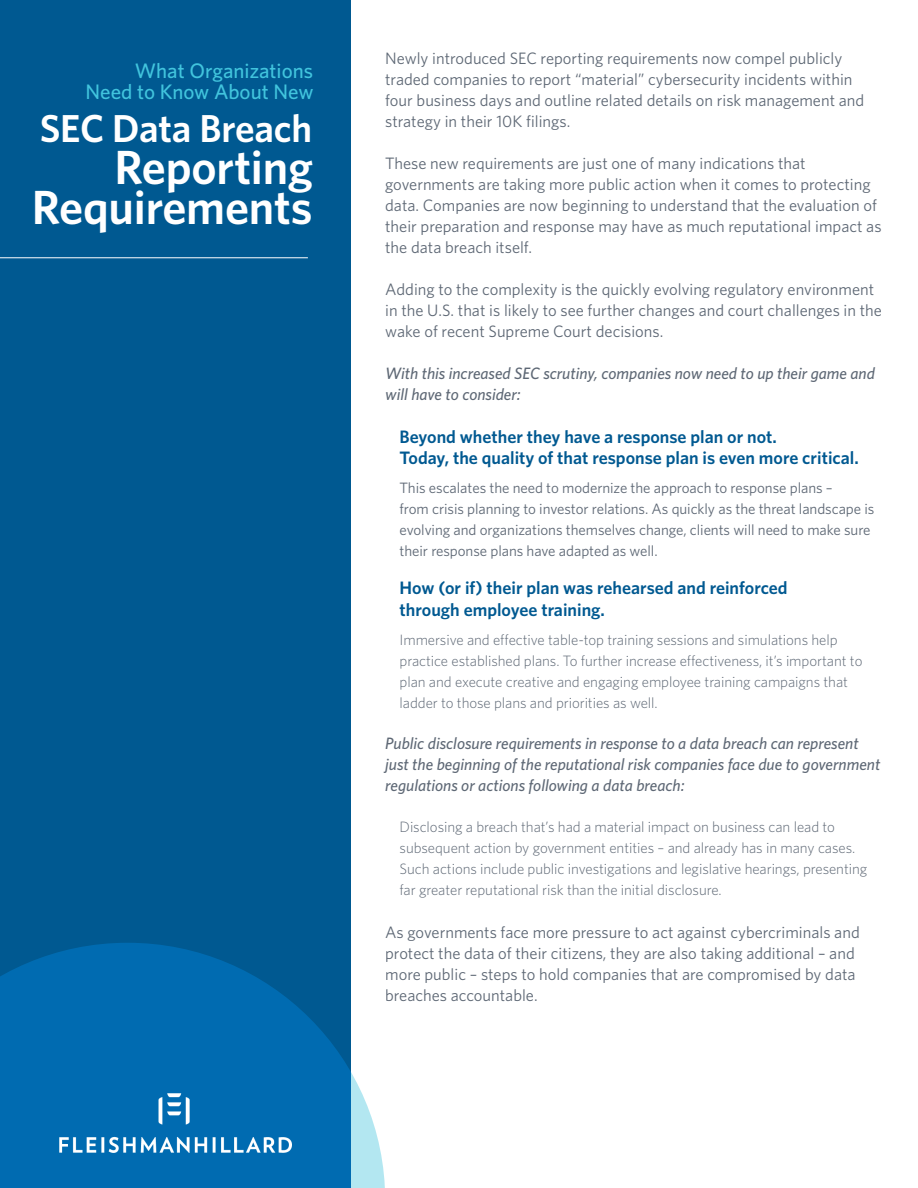
<style>
.page{position:relative;width:918px;height:1188px;background:#fff}
.page>*{position:absolute;margin:0;border:0;box-sizing:border-box;transform-origin:0 0}
.t1{font:600 48px/40.5px "Whitney";letter-spacing:-.005em;color:#fff;text-align:right}
.t2{font:600 39px "Whitney";letter-spacing:-.005em;color:#fff}
.t3{font:500 21px/21px "Whitney";color:#41c4dd;text-align:right}
.t4{font:600 18px/21.6px "Whitney";color:#005991}
.t5{font:16.5px/21px "Whitney";color:#5e6875}
.t6{font:italic 500 16.5px/21px "Whitney";color:#5e6875}
.t7{font:300 15px/21px "Whitney";letter-spacing:-.005em;color:#5e6875}
.t8{font:15px/21px "Whitney";letter-spacing:-.005em;color:#5e6875}
</style>
<div class="page">
<div style="left:0;top:0;width:351px;height:1188px;background:#005991"></div>
<svg style="left:0;top:943px;width:385px;height:245px;fill:#006bb1"></svg>
<img style="left:59px;top:1093px;width:233px;height:60px">
<hr style="left:0;top:257px;width:308px;height:1px;background:#fff">
<p class="t3" style="left:85px;top:60px;width:230px">What Organizations<br>Need to Know About New</p>
<p class="t2" style="left:40px;top:102px;width:274px">SEC Data Breach</p>
<p class="t1" style="left:32px;top:146px;width:283px">Reporting<br>Requirements</p>
<p class="t5" style="left:385px;top:47px;width:481px">Newly introduced SEC reporting requirements now compel publicly traded companies to report “material” cybersecurity incidents within four business days and outline related details on risk management and strategy in their 10K filings.</p>
<p class="t5" style="left:385px;top:152px;width:498px">These new requirements are just one of many indications that governments are taking more public action when it comes to protecting data. Companies are now beginning to understand that the evaluation of their preparation and response may have as much reputational impact as the data breach itself.</p>
<p class="t5" style="left:385px;top:278px;width:498px">Adding to the complexity is the quickly evolving regulatory environment in the U.S. that is likely to see further changes and court challenges in the wake of recent Supreme Court decisions.</p>
<p class="t6" style="left:385px;top:362px;width:491px">With this increased SEC scrutiny, companies now need to up their game and will have to consider:</p>
<p class="t4" style="left:400px;top:425px;width:461px">Beyond whether they have a response plan or not.<br>Today, the quality of that response plan is even more critical.</p>
<p class="t8" style="left:400px;top:476px;width:476px">This escalates the need to modernize the approach to response plans –<br>from crisis planning to investor relations. As quickly as the threat landscape is evolving and organizations themselves change, clients will need to make sure their response plans have adapted as well.</p>
<p class="t4" style="left:400px;top:577px;width:390px">How (or if) their plan was rehearsed and reinforced through employee training.</p>
<p class="t7" style="left:400px;top:629px;width:464px">Immersive and effective table-top training sessions and simulations help practice established plans. To further increase effectiveness, it’s important to plan and execute creative and engaging employee training campaigns that ladder to those plans and priorities as well.</p>
<p class="t6" style="left:385px;top:733px;width:497px">Public disclosure requirements in response to a data breach can represent just the beginning of the reputational risk companies face due to government regulations or actions following a data breach:</p>
<p class="t7" style="left:400px;top:816px;width:469px">Disclosing a breach that’s had a material impact on business can lead to subsequent action by government entities – and already has in many cases.<br>Such actions include public investigations and legislative hearings, presenting far greater reputational risk than the initial disclosure.</p>
<p class="t5" style="left:385px;top:922px;width:476px">As governments face more pressure to act against cybercriminals and protect the data of their citizens, they are also taking additional – and more public – steps to hold companies that are compromised by data breaches accountable.</p>
</div>
